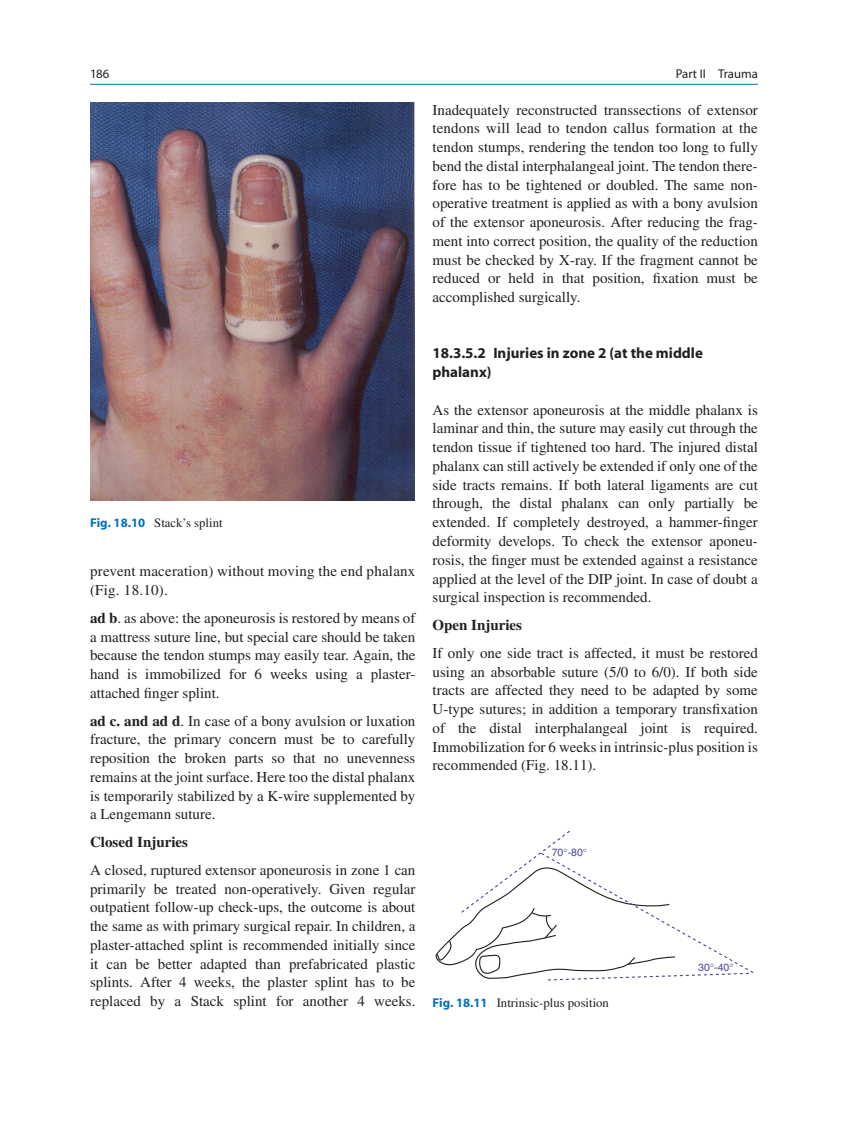
<style>
.page{position:relative;width:848px;height:1133px;background:#fff}
.page>*{position:absolute;margin:0;border:0;box-sizing:border-box;transform-origin:0 0}
.t1{font:15px/18.8px "Times";color:#231f20;text-align:justify}
.t2{font:700 15px/18.8px "Myriad";color:#231f20}
.t3{font:12.75px "Times";color:#231f20}
.t4{font:12.75px "Myriad";color:#231f20}
.t5{font:10.5px "Helvetica";color:#494793}
.s1{font-family:"Myriad";font-weight:700;color:#0073bc}
.s2{font-weight:700}
</style>
<div class="page">
<hr style="left:90px;top:84px;width:668px;height:1px;background:#0073bc">
<img style="left:91px;top:103px;width:324px;height:397px">
<svg style="left:435px;top:830px;width:319px;height:151px"></svg>
<p class="t4" style="left:90px;top:69px;width:21px">186</p>
<p class="t4" style="left:675px;top:69px;width:84px">Part II Trauma</p>
<p class="t1" style="left:432px;top:102px;width:327px">Inadequately reconstructed transsections of extensor tendons will lead to tendon callus formation at the tendon stumps, rendering the tendon too long to fully bend the distal interphalangeal joint. The tendon there&shy;fore has to be tightened or doubled. The same non&shy;operative treatment is applied as with a bony avulsion of the extensor aponeurosis. After reducing the frag&shy;ment into correct position, the quality of the reduction must be checked by X-ray. If the fragment cannot be reduced or held in that position, fixation must be accomplished surgically.</p>
<p class="t3" style="left:90px;top:518px;width:134px"><span class="s1">Fig. 18.10</span> Stack’s splint</p>
<p class="t1" style="left:90px;top:563px;width:327px">prevent maceration) without moving the end phalanx (Fig. 18.10).</p>
<p class="t1" style="left:90px;top:610px;width:327px"><span class="s2">ad b</span>. as above: the aponeurosis is restored by means of a mattress suture line, but special care should be taken because the tendon stumps may easily tear. Again, the hand is immobilized for 6 weeks using a plaster&shy;attached finger splint.</p>
<p class="t1" style="left:90px;top:712px;width:327px"><span class="s2">ad c. and ad d</span>. In case of a bony avulsion or luxation fracture, the primary concern must be to carefully reposition the broken parts so that no unevenness remains at the joint surface. Here too the distal phalanx is temporarily stabilized by a K-wire supplemented by a Lengemann suture.</p>
<p class="t1" style="left:90px;top:829px;width:327px;line-height:27.8px"><span class="s2">Closed Injuries<br></span>A closed, ruptured extensor aponeurosis in zone 1 can</p>
<p class="t1" style="left:90px;top:880px;width:327px">primarily be treated non-operatively. Given regular outpatient follow-up check-ups, the outcome is about the same as with primary surgical repair. In children, a plaster-attached splint is recommended initially since it can be better adapted than prefabricated plastic splints. After 4 weeks, the plaster splint has to be replaced by a Stack splint for another 4 weeks.</p>
<p class="t2" style="left:432px;top:345px;width:272px">18.3.5.2 Injuries in zone 2 (at the middle phalanx)</p>
<p class="t1" style="left:432px;top:402px;width:327px">As the extensor aponeurosis at the middle phalanx is laminar and thin, the suture may easily cut through the tendon tissue if tightened too hard. The injured distal phalanx can still actively be extended if only one of the side tracts remains. If both lateral ligaments are cut through, the distal phalanx can only partially be extended. If completely destroyed, a hammer-finger deformity develops. To check the extensor aponeu&shy;rosis, the finger must be extended against a resistance applied at the level of the DIP joint. In case of doubt a surgical inspection is recommended.</p>
<p class="t1" style="left:432px;top:612px;width:327px;line-height:27.8px"><span class="s2">Open Injuries<br></span>If only one side tract is affected, it must be restored</p>
<p class="t1" style="left:432px;top:663px;width:327px">using an absorbable suture (5/0 to 6/0). If both side tracts are affected they need to be adapted by some U-type sutures; in addition a temporary transfixation of the distal interphalangeal joint is required.<br>Immobilization for 6 weeks in intrinsic-plus position is recommended (Fig. 18.11).</p>
<p class="t5" style="left:552px;top:848px;width:33px">70 -80</p>
<p class="t3" style="left:432px;top:998px;width:178px"><span class="s1">Fig. 18.11</span> Intrinsic-plus position</p>
<p class="t5" style="left:698px;top:963px;width:33px">30 -40</p>
</div>
